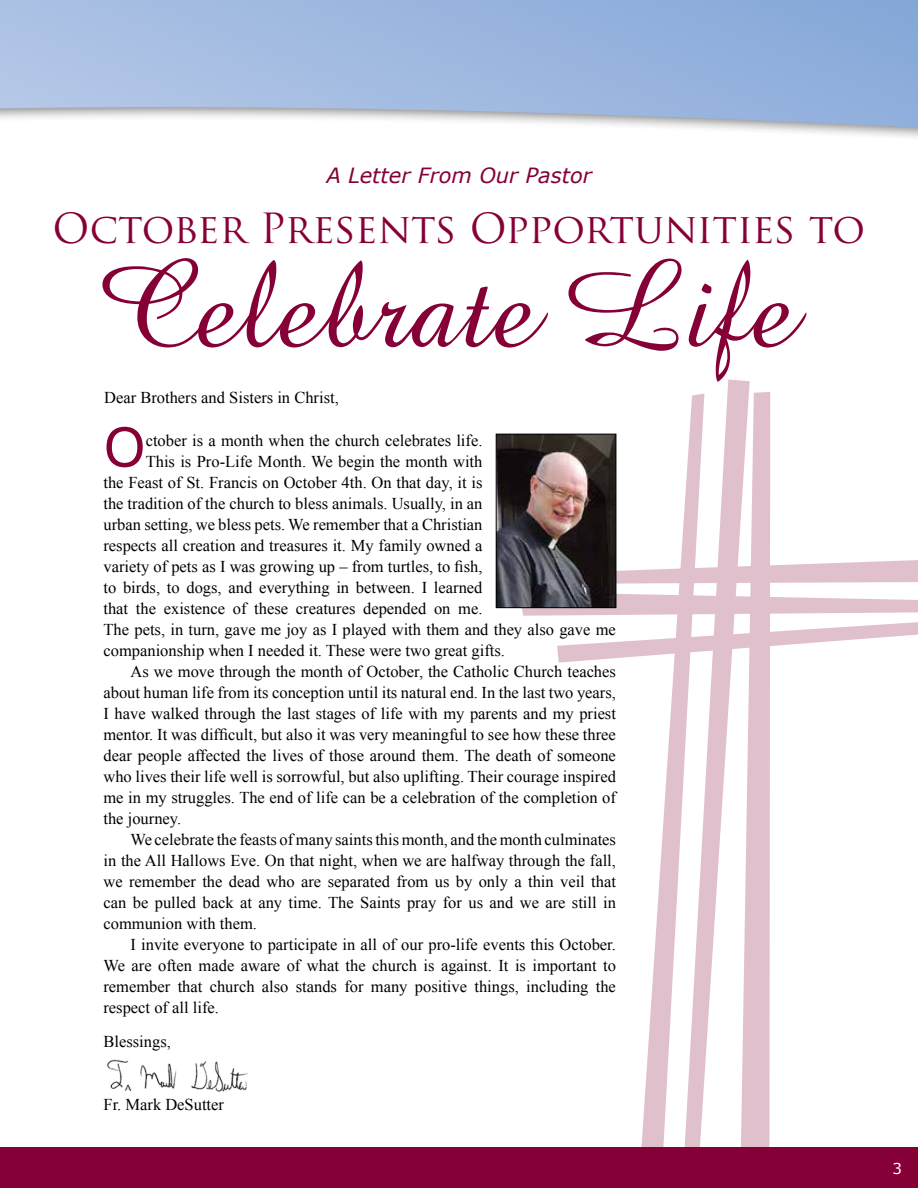
<style>
.page{position:relative;width:918px;height:1188px;background:#fff}
.page>*{position:absolute;margin:0;border:0;box-sizing:border-box;transform-origin:0 0}
.t1{font:126px "Amaze Normal";color:#860038}
.t2{font:53.7px "Verdana";color:#860038}
.t3{font:40.5px "Trajan Pro";letter-spacing:-.01em;color:#860038}
.t4{font:italic 21px "Verdana";color:#860038}
.t5{font:16.5px "Times New Roman";color:#000}
.t6{font:15px "Verdana";color:#fff}
</style>
<div class="page">
<svg style="left:0;top:0;width:918px;height:128px"></svg>
<div style="left:0;top:1148px;width:918px;height:40px;background:#860038"></div>
<svg style="left:518px;top:380px;width:400px;height:768px"></svg>
<img style="left:106px;top:1059px;width:142px;height:33px">
<img style="left:498px;top:436px;width:116px;height:170px">
<div style="left:496px;top:434px;width:120px;height:174px;border:1px solid #000"></div>
<p class="t4" style="left:326px;top:162px;width:267px">A Letter From Our Pastor</p>
<h3 class="t3" style="left:53px;top:202px;width:814px">October Presents Opportunities to</h3>
<h1 class="t1" style="left:98px;top:223px;width:699px">Celebrate Life</h1>
<p class="t5" style="left:104px;top:387px;width:236px">Dear Brothers and Sisters in Christ,</p>
<h2 class="t2" style="left:104px;top:413px;width:44px">O</h2>
<p class="t5" style="left:146px;top:429px;width:338px">ctober is a month when the church celebrates life.</p>
<p class="t5" style="left:146px;top:450px;width:338px">This is Pro-Life Month. We begin the month with</p>
<p class="t5" style="left:103px;top:471px;width:381px">the Feast of St. Francis on October 4th. On that day, it is</p>
<p class="t5" style="left:103px;top:492px;width:381px">the tradition of the church to bless animals. Usually, in an</p>
<p class="t5" style="left:103px;top:513px;width:381px">urban setting, we bless pets. We remember that a Christian</p>
<p class="t5" style="left:103px;top:534px;width:381px">respects all creation and treasures it. My family owned a</p>
<p class="t5" style="left:103px;top:555px;width:380px">variety of pets as I was growing up – from turtles, to fish,</p>
<p class="t5" style="left:103px;top:576px;width:381px">to birds, to dogs, and everything in between. I learned</p>
<p class="t5" style="left:103px;top:597px;width:381px">that the existence of these creatures depended on me.</p>
<p class="t5" style="left:103px;top:618px;width:514px">The pets, in turn, gave me joy as I played with them and they also gave me</p>
<p class="t5" style="left:103px;top:639px;width:403px">companionship when I needed it. These were two great gifts.</p>
<p class="t5" style="left:130px;top:660px;width:487px">As we move through the month of October, the Catholic Church teaches</p>
<p class="t5" style="left:103px;top:681px;width:514px">about human life from its conception until its natural end. In the last two years,</p>
<p class="t5" style="left:103px;top:702px;width:514px">I have walked through the last stages of life with my parents and my priest</p>
<p class="t5" style="left:103px;top:723px;width:514px">mentor. It was difficult, but also it was very meaningful to see how these three</p>
<p class="t5" style="left:103px;top:744px;width:514px">dear people affected the lives of those around them. The death of someone</p>
<p class="t5" style="left:103px;top:765px;width:514px">who lives their life well is sorrowful, but also uplifting. Their courage inspired</p>
<p class="t5" style="left:103px;top:786px;width:514px">me in my struggles. The end of life can be a celebration of the completion of</p>
<p class="t5" style="left:103px;top:807px;width:79px">the journey.</p>
<p class="t5" style="left:130px;top:828px;width:487px">We celebrate the feasts of many saints this month, and the month culminates</p>
<p class="t5" style="left:103px;top:849px;width:514px">in the All Hallows Eve. On that night, when we are halfway through the fall,</p>
<p class="t5" style="left:103px;top:870px;width:514px">we remember the dead who are separated from us by only a thin veil that</p>
<p class="t5" style="left:103px;top:891px;width:514px">can be pulled back at any time. The Saints pray for us and we are still in</p>
<p class="t5" style="left:103px;top:912px;width:155px">communion with them.</p>
<p class="t5" style="left:130px;top:933px;width:487px">I invite everyone to participate in all of our pro-life events this October.</p>
<p class="t5" style="left:103px;top:954px;width:514px">We are often made aware of what the church is against. It is important to</p>
<p class="t5" style="left:103px;top:975px;width:514px">remember that church also stands for many positive things, including the</p>
<p class="t5" style="left:103px;top:996px;width:117px">respect of all life.</p>
<p class="t5" style="left:103px;top:1031px;width:69px">Blessings,</p>
<p class="t5" style="left:104px;top:1093px;width:122px">Fr. Mark DeSutter</p>
<p class="t6" style="left:892px;top:1159px;width:11px">3</p>
</div>
